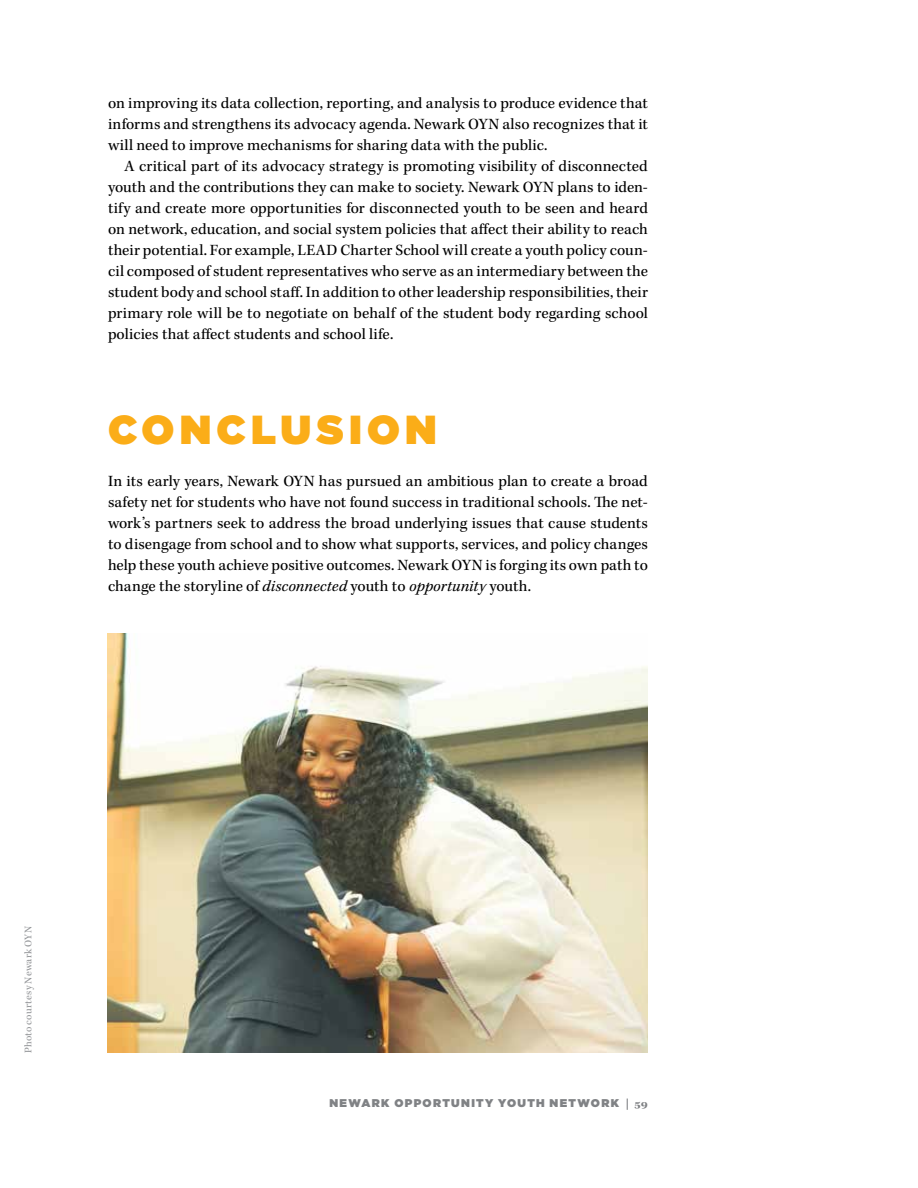
<style>
.page{position:relative;width:918px;height:1188px;background:#fff}
.page>*{position:absolute;margin:0;border:0;box-sizing:border-box;transform-origin:0 0}
.t1{font:900 40.5px "Gotham";letter-spacing:.13em;color:#fbad18}
.t2{font:16.05px/21px "Kepler Std";letter-spacing:.005em;color:#000;text-align:justify}
.t3{font:900 11.25px "Gotham";letter-spacing:.115em;color:#808285}
.t4{font:10.5px "Kepler Std";letter-spacing:.02em;color:#939598}
.s1{font-style:italic}
.s2{font-family:"Kepler Std";font-weight:700;font-stretch:expanded}
</style>
<div class="page">
<img style="left:107px;top:633px;width:541px;height:420px">
<p class="t2" style="left:108px;top:93px;width:541px">on improving its data collection, reporting, and analysis to produce evidence that informs and strengthens its advocacy agenda. Newark OYN also recognizes that it will need to improve mechanisms for sharing data with the public.</p>
<p class="t2" style="left:108px;top:156px;width:542px;text-indent:16px">A critical part of its advocacy strategy is promoting visibility of disconnected youth and the contributions they can make to society. Newark OYN plans to iden&shy;tify and create more opportunities for disconnected youth to be seen and heard on network, education, and social system policies that affect their ability to reach their potential. For example, LEAD Charter School will create a youth policy coun&shy;cil composed of student representatives who serve as an intermediary between the student body and school staff. In addition to other leadership responsibilities, their primary role will be to negotiate on behalf of the student body regarding school policies that affect students and school life.</p>
<h1 class="t1" style="left:108px;top:401px;width:330px">CONCLUSION</h1>
<p class="t2" style="left:108px;top:471px;width:542px">In its early years, Newark OYN has pursued an ambitious plan to create a broad safety net for students who have not found success in traditional schools. The net&shy;work’s partners seek to address the broad underlying issues that cause students to disengage from school and to show what supports, services, and policy changes help these youth achieve positive outcomes. Newark OYN is forging its own path to change the storyline of <span class="s1">disconnected</span> youth to <span class="s1">opportunity</span> youth.</p>
<p class="t4" style="left:22px;top:1053px;width:128px;rotate:-90deg">Photo courtesy Newark OYN</p>
<p class="t3" style="left:329px;top:1095px;width:320px">NEWARK OPPORTUNITY YOUTH NETWORK <span class="s2">| 59</span></p>
</div>
